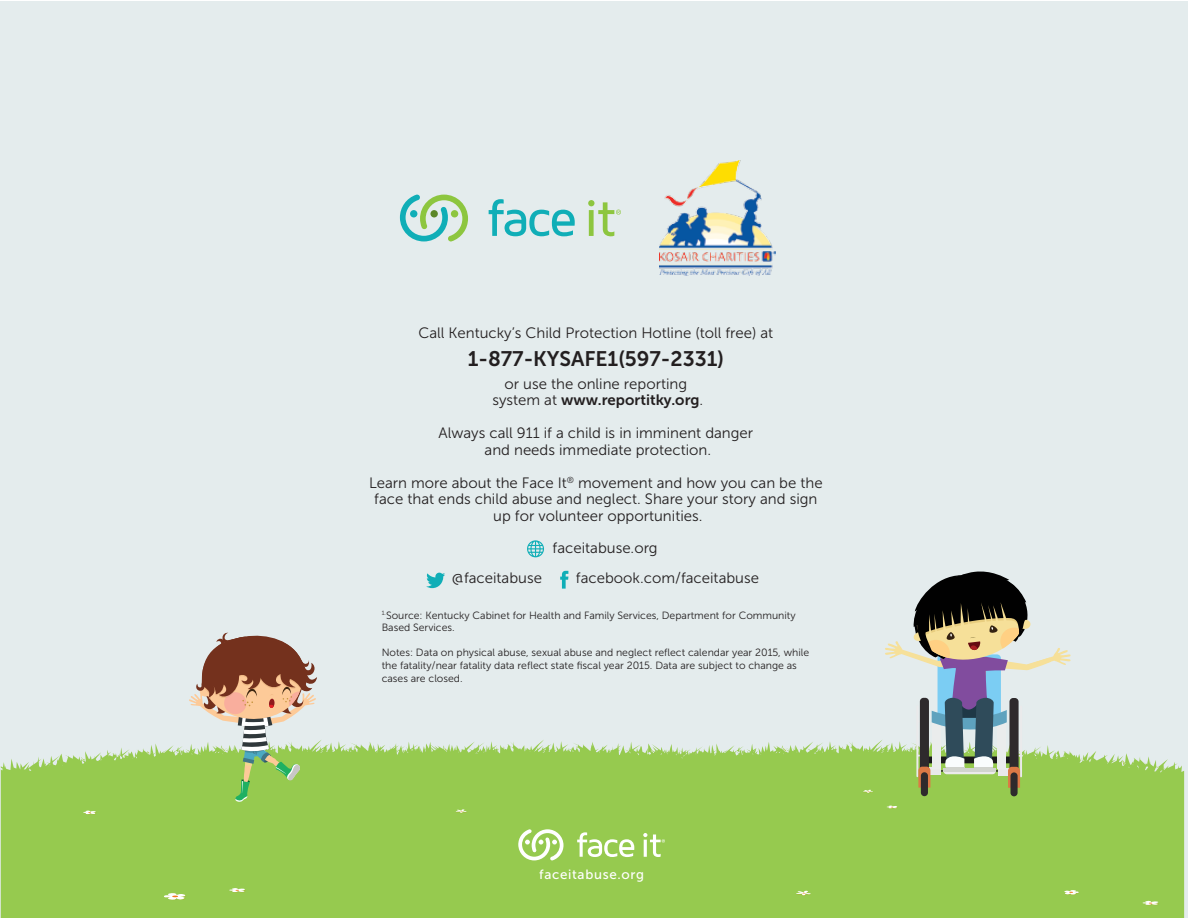
<style>
.page{position:relative;width:1188px;height:918px;background:#fff}
.page>*{position:absolute;margin:0;border:0;box-sizing:border-box;transform-origin:0 0}
.t1{font:21px "Museo Sans 700";color:#231f20}
.t2{font:15px/16.5px "Museo Sans 300";color:#231f20;text-align:center}
.t3{font:15px "Museo Sans 700";color:#231f20}
.t4{font:13.35px "Museo Sans 500";letter-spacing:.05em;color:#fff}
.t5{font:10.5px/12.6px "Museo Sans 300";color:#231f20}
.s1{font-family:"Museo Sans 300"}
</style>
<div class="page">
<div style="left:0;top:1px;width:1188px;height:917px;background:#e4eced"></div>
<div style="left:1px;top:740px;width:1183px;height:178px;background:#96ca4f"></div>
<svg style="left:1122px;top:760px;width:3px;height:6px"></svg>
<svg style="left:836px;top:746px;width:14px;height:6px"></svg>
<svg style="left:739px;top:752px;width:4px;height:3px"></svg>
<svg style="left:1081px;top:757px;width:3px;height:5px"></svg>
<svg style="left:648px;top:750px;width:6px;height:4px"></svg>
<svg style="left:625px;top:749px;width:4px;height:3px"></svg>
<svg style="left:498px;top:746px;width:13px;height:6px"></svg>
<svg style="left:607px;top:749px;width:6px;height:2px"></svg>
<svg style="left:81px;top:757px;width:3px;height:4px"></svg>
<svg style="left:188px;top:632px;width:129px;height:170px"></svg>
<svg style="left:796px;top:890px;width:16px;height:6px"></svg>
<svg style="left:863px;top:789px;width:10px;height:4px"></svg>
<svg style="left:1142px;top:901px;width:18px;height:4px"></svg>
<svg style="left:229px;top:888px;width:17px;height:5px"></svg>
<svg style="left:83px;top:810px;width:14px;height:5px"></svg>
<svg style="left:887px;top:805px;width:11px;height:4px"></svg>
<svg style="left:163px;top:892px;width:27px;height:9px"></svg>
<svg style="left:1062px;top:890px;width:17px;height:5px"></svg>
<svg style="left:456px;top:809px;width:11px;height:4px"></svg>
<svg style="left:560px;top:571px;width:8px;height:18px"></svg>
<svg style="left:426px;top:573px;width:19px;height:15px"></svg>
<svg style="left:400px;top:194px;width:68px;height:47px"></svg>
<svg style="left:489px;top:199px;width:86px;height:37px"></svg>
<svg style="left:588px;top:200px;width:33px;height:36px"></svg>
<img style="left:660px;top:160px;width:115px;height:116px">
<svg style="left:527px;top:540px;width:17px;height:17px"></svg>
<svg style="left:518px;top:829px;width:46px;height:31px"></svg>
<svg style="left:577px;top:832px;width:57px;height:25px"></svg>
<svg style="left:643px;top:833px;width:22px;height:24px"></svg>
<div style="left:921px;top:772px;width:7px;height:24px;background:#2e2a2c;border-radius:4px"></div>
<div style="left:1010px;top:772px;width:8px;height:24px;background:#2e2a2c;border-radius:4px"></div>
<svg style="left:884px;top:571px;width:187px;height:217px"></svg>
<p class="t2" style="left:418px;top:324px;width:356px">Call Kentucky’s Child Protection Hotline (toll free) at</p>
<h1 class="t1" style="left:468px;top:347px;width:258px">1-877-KYSAFE1(597-2331)</h1>
<p class="t2" style="left:505px;top:375px;width:184px">or use the online reporting</p>
<p class="t3" style="left:492px;top:392px;width:212px"><span class="s1">system at</span> www.reportitky.org<span class="s1">.</span></p>
<p class="t2" style="left:439px;top:425px;width:316px">Always call 911 if a child is in imminent danger and needs immediate protection.</p>
<p class="t2" style="left:369px;top:474px;width:455px">Learn more about the Face It<sup>®</sup> movement and how you can be the face that ends child abuse and neglect. Share your story and sign up for volunteer opportunities.</p>
<p class="t2" style="left:553px;top:540px;width:107px">faceitabuse.org</p>
<p class="t2" style="left:452px;top:570px;width:92px">@faceitabuse</p>
<p class="t2" style="left:576px;top:570px;width:185px">facebook.com/faceitabuse</p>
<p class="t5" style="left:382px;top:609px;width:416px"><sup>1.</sup>Source: Kentucky Cabinet for Health and Family Services, Department for Community<br>Based Services.</p>
<p class="t5" style="left:382px;top:646px;width:429px">Notes: Data on physical abuse, sexual abuse and neglect reflect calendar year 2015, while the fatality/near fatality data reflect state fiscal year 2015. Data are subject to change as cases are closed.</p>
<p class="t4" style="left:539px;top:867px;width:106px">faceitabuse.org</p>
</div>
